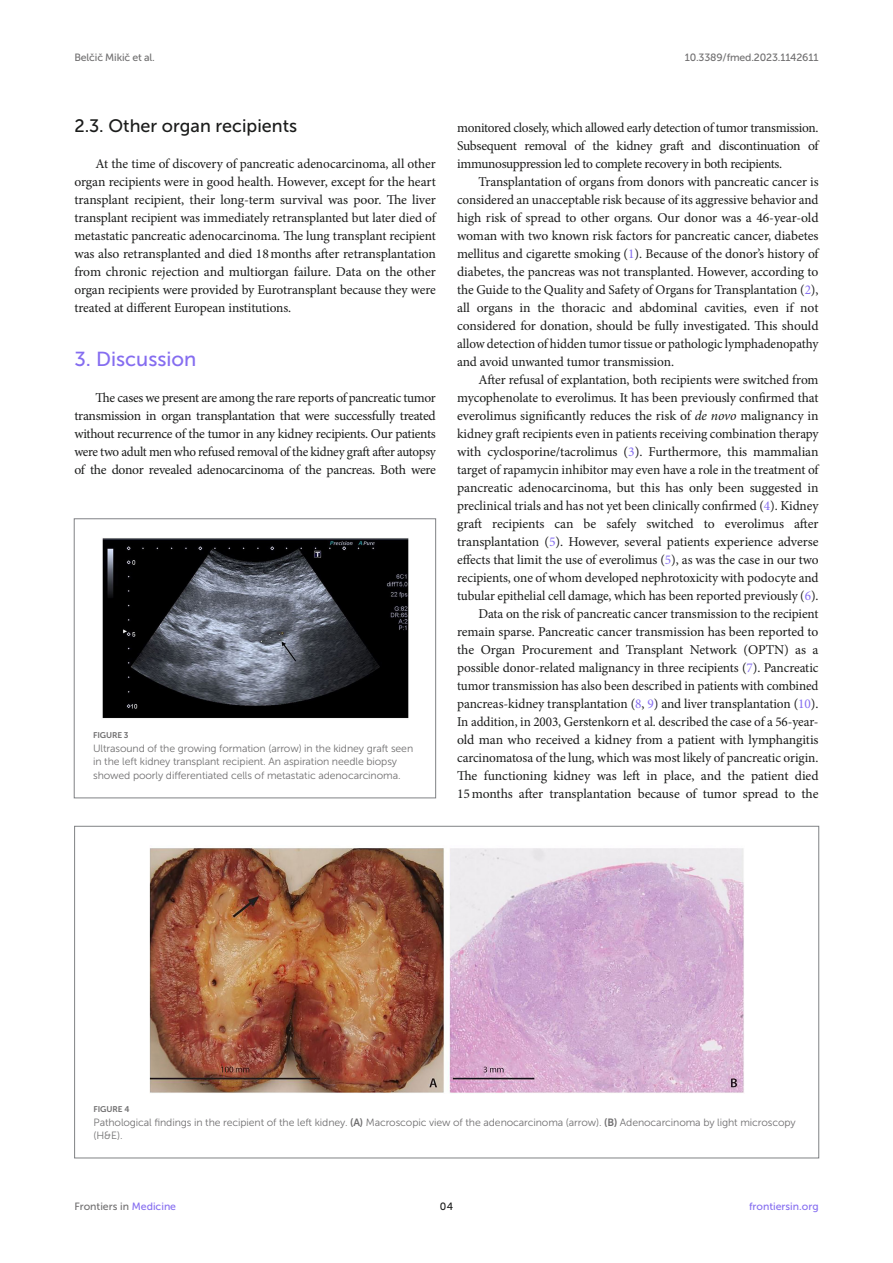
<style>
.page{position:relative;width:893px;height:1263px;background:#fff}
.page>*{position:absolute;margin:0;border:0;box-sizing:border-box;transform-origin:0 0}
.HEAD_1{font:20.25px "Museo Sans 500";color:#856df0}
.HEAD_2{font:18px "Museo Sans 500";color:#1b1c1b}
.TEXT{font:13.5px/18px "Minion Pro";letter-spacing:-.01em;color:#1b1c1b;text-align:justify}
.TEXT_FLUSH{font:13.5px/18px "Minion Pro";letter-spacing:-.02em;color:#1b1c1b;text-align:justify}
.FIG_LEG{font:10.5px/13.5px "Museo Sans 300";letter-spacing:-.01em;color:#706f70}
.t1{font:10.5px "Museo Sans 500";letter-spacing:-.015em;color:#706f70}
.t2{font:10.5px "Museo Sans 500";color:#856df0}
.t3{font:10.5px "Museo Sans 500";color:#1b1c1b}
.FIG_HD{font:8.25px "Museo Sans 700";letter-spacing:-.01em;color:#706f70}
.s1{color:#856df0}
.s2{font-style:italic}
.s3{font-family:"Museo Sans 700"}
</style>
<div class="page">
<img style="left:149px;top:848px;width:595px;height:245px">
<img style="left:102px;top:538px;width:306px;height:181px">
<div style="left:74px;top:519px;width:362px;height:279px;border:1px solid #808285"></div>
<p class="t1" style="left:74px;top:51px;width:82px">Belčič Mikič et al.</p>
<p class="t1" style="left:685px;top:51px;width:135px">10.3389/fmed.2023.1142611</p>
<p class="HEAD_2" style="left:74px;top:116px;width:224px">2.3. Other organ recipients</p>
<p class="TEXT_FLUSH" style="left:74px;top:155px;width:363px;text-indent:21px">At the time of discovery of pancreatic adenocarcinoma, all other organ recipients were in good health. However, except for the heart transplant recipient, their long-term survival was poor. The liver transplant recipient was immediately retransplanted but later died of metastatic pancreatic adenocarcinoma. The lung transplant recipient was also retransplanted and died 18months after retransplantation from chronic rejection and multiorgan failure. Data on the other organ recipients were provided by Eurotransplant because they were treated at different European institutions.</p>
<p class="HEAD_1" style="left:74px;top:348px;width:123px">3. Discussion</p>
<p class="TEXT_FLUSH" style="left:74px;top:389px;width:363px;text-indent:21px">The cases we present are among the rare reports of pancreatic tumor transmission in organ transplantation that were successfully treated without recurrence of the tumor in any kidney recipients. Our patients were two adult men who refused removal of the kidney graft after autopsy of the donor revealed adenocarcinoma of the pancreas. Both were</p>
<p class="FIG_HD" style="left:93px;top:731px;width:37px">FIGURE 3</p>
<p class="FIG_LEG" style="left:93px;top:742px;width:322px">Ultrasound of the growing formation (arrow) in the kidney graft seen in the left kidney transplant recipient. An aspiration needle biopsy showed poorly differentiated cells of metastatic adenocarcinoma.</p>
<p class="TEXT_FLUSH" style="left:457px;top:119px;width:363px">monitored closely, which allowed early detection of tumor transmission.<br>Subsequent removal of the kidney graft and discontinuation of immunosuppression led to complete recovery in both recipients.</p>
<p class="TEXT" style="left:457px;top:173px;width:363px;text-indent:21px">Transplantation of organs from donors with pancreatic cancer is considered an unacceptable risk because of its aggressive behavior and high risk of spread to other organs. Our donor was a 46-year-old woman with two known risk factors for pancreatic cancer, diabetes mellitus and cigarette smoking (<span class="s1">1</span>). Because of the donor’s history of diabetes, the pancreas was not transplanted. However, according to the Guide to the Quality and Safety of Organs for Transplantation (<span class="s1">2</span>), all organs in the thoracic and abdominal cavities, even if not considered for donation, should be fully investigated. This should allow detection of hidden tumor tissue or pathologic lymphadenopathy and avoid unwanted tumor transmission.</p>
<p class="TEXT" style="left:457px;top:371px;width:363px;text-indent:21px">After refusal of explantation, both recipients were switched from mycophenolate to everolimus. It has been previously confirmed that everolimus significantly reduces the risk of <span class="s2">de novo</span> malignancy in kidney graft recipients even in patients receiving combination therapy with cyclosporine/tacrolimus (<span class="s1">3</span>). Furthermore, this mammalian target of rapamycin inhibitor may even have a role in the treatment of pancreatic adenocarcinoma, but this has only been suggested in preclinical trials and has not yet been clinically confirmed (<span class="s1">4</span>). Kidney graft recipients can be safely switched to everolimus after transplantation (<span class="s1">5</span>). However, several patients experience adverse effects that limit the use of everolimus (<span class="s1">5</span>), as was the case in our two recipients, one of whom developed nephrotoxicity with podocyte and tubular epithelial cell damage, which has been reported previously (<span class="s1">6</span>).</p>
<p class="TEXT" style="left:457px;top:605px;width:363px;text-indent:21px">Data on the risk of pancreatic cancer transmission to the recipient remain sparse. Pancreatic cancer transmission has been reported to the Organ Procurement and Transplant Network (OPTN) as a possible donor-related malignancy in three recipients (<span class="s1">7</span>). Pancreatic tumor transmission has also been described in patients with combined pancreas-kidney transplantation (<span class="s1">8</span>, <span class="s1">9</span>) and liver transplantation (<span class="s1">10</span>).<br>In addition, in 2003, Gerstenkorn et al. described the case of a 56-year&shy;old man who received a kidney from a patient with lymphangitis carcinomatosa of the lung, which was most likely of pancreatic origin.<br>The functioning kidney was left in place, and the patient died 15months after transplantation because of tumor spread to the</p>
<p class="FIG_HD" style="left:94px;top:1104px;width:37px">FIGURE 4</p>
<p class="FIG_LEG" style="left:94px;top:1115px;width:704px">Pathological findings in the recipient of the left kidney. <span class="s3">(A)</span> Macroscopic view of the adenocarcinoma (arrow). <span class="s3">(B)</span> Adenocarcinoma by light microscopy (H&amp;E).</p>
<p class="t1" style="left:74px;top:1200px;width:103px">Frontiers in <span class="s1">Medicine</span></p>
<p class="t3" style="left:440px;top:1200px;width:15px">04</p>
<p class="t2" style="left:749px;top:1200px;width:71px">frontiersin.org</p>
</div>
